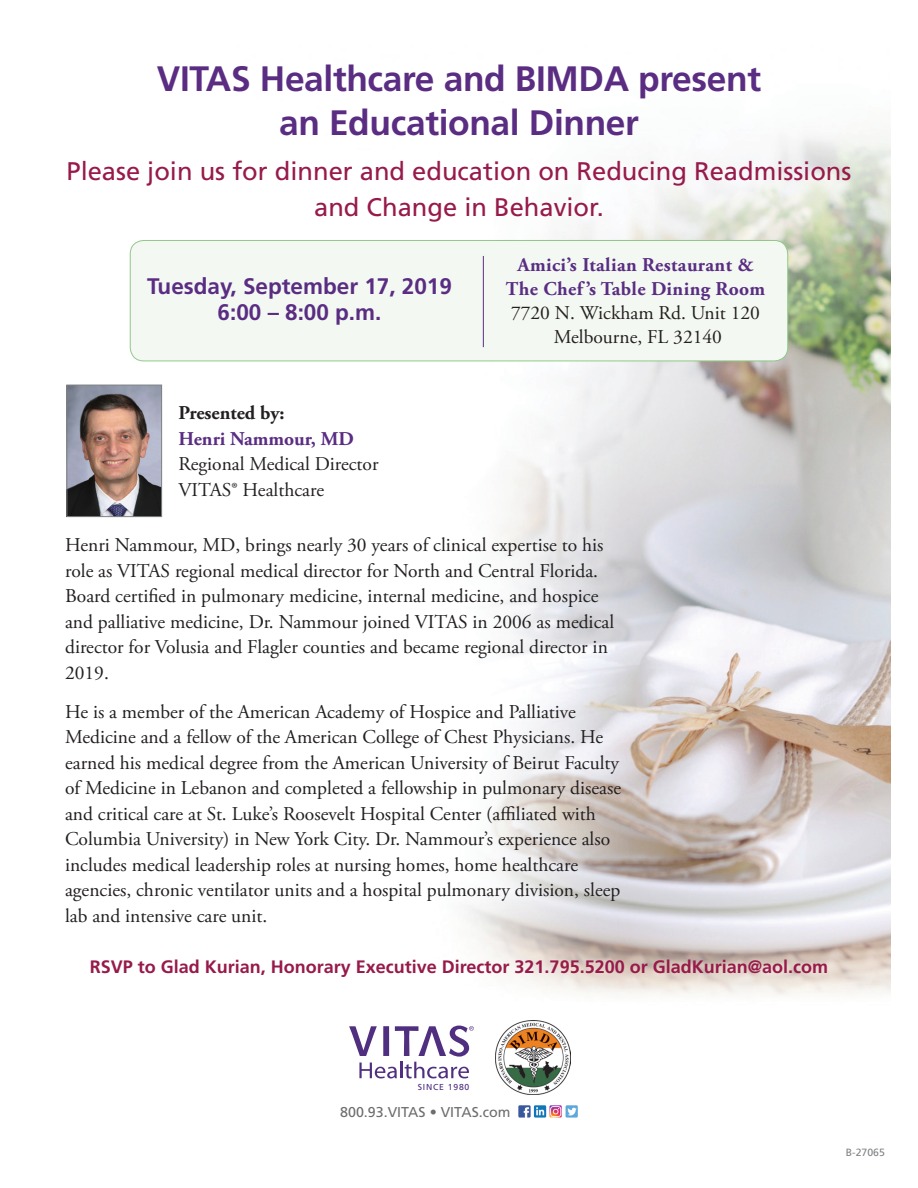
<style>
.page{position:relative;width:918px;height:1188px;background:#fff}
.page>*{position:absolute;margin:0;border:0;box-sizing:border-box;transform-origin:0 0}
.t1{font:700 35.25px "Frutiger LT Std";letter-spacing:-.01em;color:#5a2d83}
.t2{font:25.5px/36px "Frutiger LT Std";color:#971a4a;text-align:center}
.t3{font:700 22.5px "Frutiger LT Std";color:#5a2d83}
.t4{font:19.5px/25.5px "Adobe Garamond Pro";color:#231f20}
.t5{font:700 19.5px/24px "Adobe Garamond Pro";letter-spacing:.02em;color:#5a2d83;text-align:center}
.t6{font:700 19.5px "Adobe Garamond Pro";color:#231f20}
.t7{font:700 18px "Frutiger LT Std";color:#971a4a}
.t8{font:14.25px "Frutiger LT Std";color:#6c6d70}
.t9{font:10.5px "Frutiger LT Std";color:#808285}
.t10{font:8.7px "Frutiger LT Std";letter-spacing:.09em;color:#502f80}
.s1{font-weight:700;color:#5a2d83}
</style>
<div class="page">
<img style="left:230px;top:131px;width:661px;height:864px">
<svg style="left:518px;top:1105px;width:60px;height:13px"></svg>
<img style="left:69px;top:387px;width:91px;height:128px">
<div style="left:67px;top:385px;width:95px;height:132px;border:1px solid #808285"></div>
<div style="left:130px;top:240px;width:658px;height:121px;background:#f3f9f2;border-radius:14px"></div>
<div style="left:130px;top:240px;width:658px;height:121px;border:1px solid #92c889;border-radius:14px"></div>
<hr style="left:483px;top:256px;width:1px;height:91px;background:#5a2d83">
<svg style="left:349px;top:1026px;width:125px;height:52px"></svg>
<img style="left:496px;top:1020px;width:74px;height:75px">
<p class="t1" style="left:157px;top:58px;width:606px">VITAS Healthcare and BIMDA present</p>
<p class="t1" style="left:279px;top:102px;width:361px">an Educational Dinner</p>
<p class="t2" style="left:67px;top:153px;width:786px">Please join us for dinner and education on Reducing Readmissions and Change in Behavior.</p>
<p class="t3" style="left:147px;top:273px;width:306px">Tuesday, September 17, 2019</p>
<p class="t3" style="left:218px;top:299px;width:165px">6:00 – 8:00 p.m.</p>
<p class="t6" style="left:178px;top:402px;width:108px">Presented by:</p>
<p class="t4" style="left:178px;top:426px;width:202px"><span class="s1">Henri Nammour, MD<br></span>Regional Medical Director</p>
<p class="t4" style="left:178px;top:477px;width:147px">VITAS® Healthcare</p>
<p class="t5" style="left:506px;top:254px;width:261px">Amici’s Italian Restaurant &amp;<br>The Chef ’s Table Dining Room</p>
<p class="t4" style="left:511px;top:302px;width:250px;line-height:24px;text-align:center">7720 N. Wickham Rd. Unit 120<br>Melbourne, FL 32140</p>
<p class="t4" style="left:65px;top:533px;width:551px">Henri Nammour, MD, brings nearly 30 years of clinical expertise to his role as VITAS regional medical director for North and Central Florida.<br>Board certified in pulmonary medicine, internal medicine, and hospice and palliative medicine, Dr. Nammour joined VITAS in 2006 as medical director for Volusia and Flagler counties and became regional director in 2019.</p>
<p class="t4" style="left:65px;top:700px;width:558px">He is a member of the American Academy of Hospice and Palliative Medicine and a fellow of the American College of Chest Physicians. He earned his medical degree from the American University of Beirut Faculty of Medicine in Lebanon and completed a fellowship in pulmonary disease and critical care at St. Luke’s Roosevelt Hospital Center (affiliated with Columbia University) in New York City. Dr. Nammour’s experience also includes medical leadership roles at nursing homes, home healthcare agencies, chronic ventilator units and a hospital pulmonary division, sleep lab and intensive care unit.</p>
<p class="t7" style="left:90px;top:956px;width:740px">RSVP to Glad Kurian, Honorary Executive Director 321.795.5200 or GladKurian@aol.com</p>
<p class="t10" style="left:418px;top:1082px;width:53px">SINCE 1980</p>
<p class="t8" style="left:340px;top:1104px;width:172px">800.93.VITAS • VITAS.com</p>
<p class="t9" style="left:846px;top:1146px;width:41px">B-27065</p>
</div>
